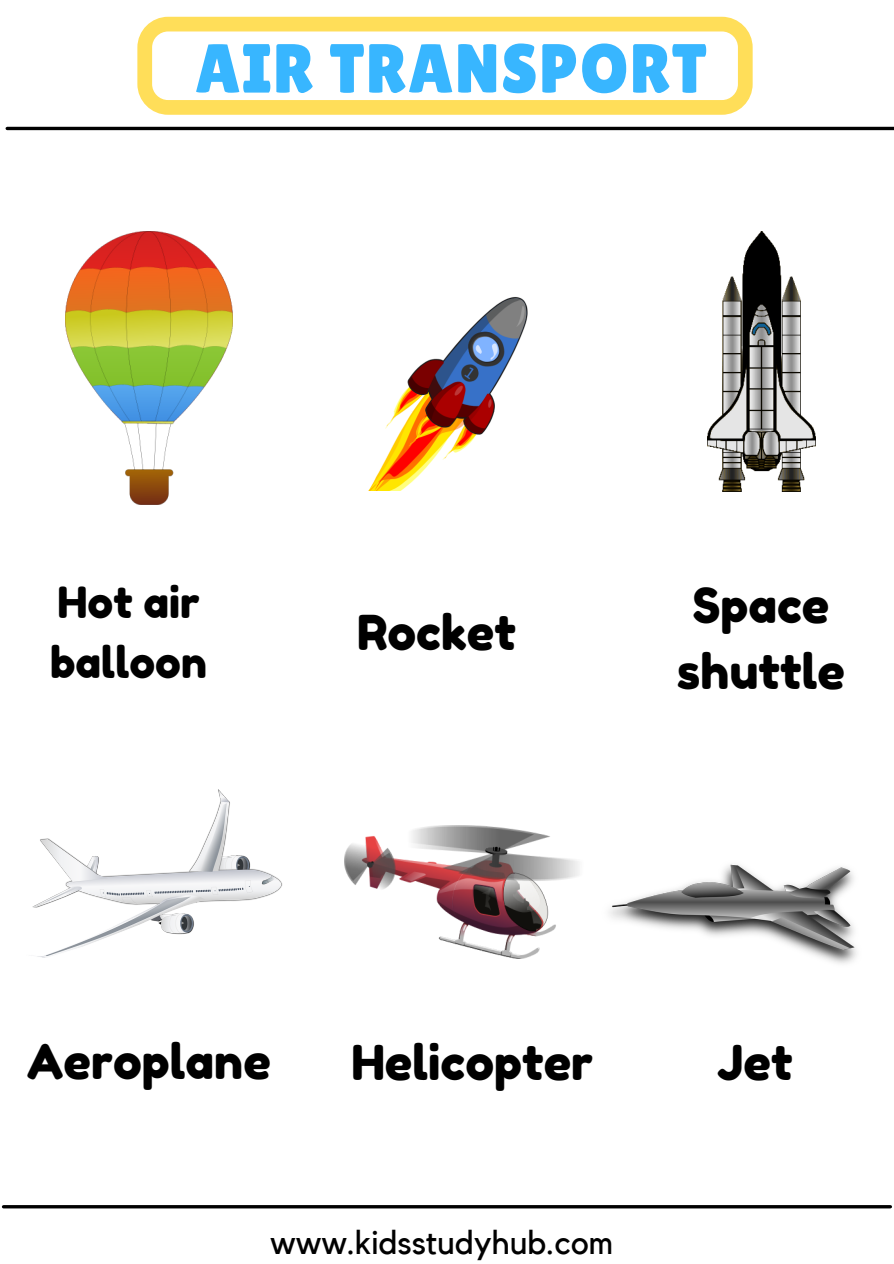
<style>
.page{position:relative;width:894px;height:1264px;background:#fff}
.page>*{position:absolute;margin:0;border:0;box-sizing:border-box;transform-origin:0 0}
.t1{font:69.15px "Lilita One";letter-spacing:.02em;color:#38b6ff}
.t2{font:48px/66.4px "Fredoka One";color:#000;text-align:center}
.t3{font:43.05px/59.4px "Fredoka One";color:#000}
.t4{font:33px "Kollektif";color:#000}
</style>
<div class="page">
<hr style="left:7px;top:127px;width:886px;height:3px;background:#000">
<svg style="left:4px;top:1205px;width:886px;height:3px;background:#060606"></svg>
<svg style="left:137px;top:17px;width:615px;height:98px"></svg>
<img style="left:66px;top:231px;width:166px;height:274px">
<img style="left:369px;top:297px;width:159px;height:193px">
<img style="left:345px;top:825px;width:234px;height:133px">
<img style="left:707px;top:231px;width:108px;height:260px">
<img style="left:609px;top:864px;width:248px;height:100px">
<img style="left:32px;top:789px;width:250px;height:168px">
<p class="t1" style="left:195px;top:29px;width:513px">AIR TRANSPORT</p>
<p class="t3" style="left:50px;top:572px;width:158px">Hot air balloon</p>
<p class="t2" style="left:676px;top:572px;width:170px">Space shuttle</p>
<p class="t2" style="left:357px;top:598px;width:160px">Rocket</p>
<p class="t2" style="left:27px;top:1027px;width:245px">Aeroplane</p>
<p class="t2" style="left:351px;top:1029px;width:243px">Helicopter</p>
<p class="t2" style="left:717px;top:1029px;width:77px">Jet</p>
<p class="t4" style="left:270px;top:1227px;width:344px">www.kidsstudyhub.com</p>
</div>
